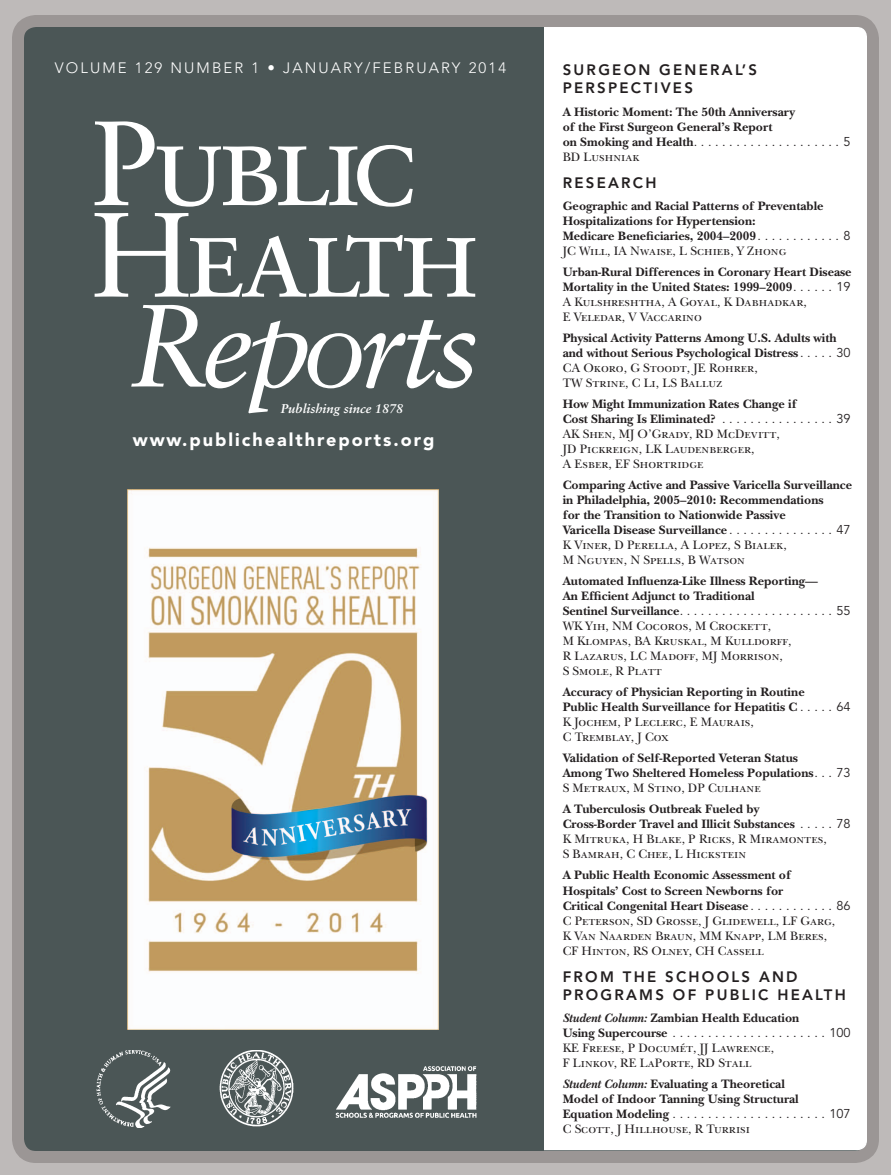
<style>
.page{position:relative;width:891px;height:1175px;background:#fff}
.page>*{position:absolute;margin:0;border:0;box-sizing:border-box;transform-origin:0 0}
.t1{font:120px "Sabon Roman SC";letter-spacing:-.055em;color:#fff}
.t2{font:italic 117px "Sabon";letter-spacing:-.055em;color:#fff}
.Cover-Heads{font:900 18px "Avenir";letter-spacing:.11em;color:#fff}
.Cover-Heads-2{font:800 15px/18px "Avenir";letter-spacing:.15em;color:#231f20}
.t3{font:300 15px "Avenir";letter-spacing:.14em;color:#fff}
.Cover-Article_titles{font:700 12.75px/15px "New Baskerville Std";color:#231f20}
.Cover-Authors{font:12.75px/15px "New Baskerville Std";color:#231f20}
.Cover-Article_titles-2{font:italic 700 12.75px "Sabon";color:#fff}
.s1{font-family:"Avenir";font-weight:400}
.s2{font-style:italic}
</style>
<div class="page">
<div style="left:0;top:0;width:891px;height:1174px;background:#bebab9"></div>
<div style="left:18px;top:21px;width:855px;height:1135px;background:#4b5656;border-radius:18px"></div>
<div style="left:12px;top:15px;width:867px;height:1147px;border:12px solid #9b9695;border-radius:18px"></div>
<div style="left:501px;top:28px;width:365px;height:1121px;background:#fff;border-radius:9px"></div>
<img style="left:220px;top:1050px;width:73px;height:76px">
<img style="left:97px;top:1050px;width:73px;height:77px">
<div style="left:494px;top:27px;width:50px;height:1123px;background:#4b5656"></div>
<img style="left:335px;top:1066px;width:142px;height:52px">
<img style="left:128px;top:489px;width:311px;height:540px">
<p class="t3" style="left:55px;top:59px;width:453px">VOLUME 129 NUMBER 1 • JANUARY/FEBRUARY 2014</p>
<p class="t1" style="left:92px;top:92px;width:328px">Public</p>
<p class="t1" style="left:92px;top:184px;width:390px">Health</p>
<p class="t2" style="left:128px;top:278px;width:354px">Reports</p>
<p class="Cover-Article_titles-2" style="left:281px;top:401px;width:124px">Publishing since 1878</p>
<p class="Cover-Heads" style="left:133px;top:429px;width:303px">www.publichealthreports.org</p>
<p class="Cover-Heads-2" style="left:563px;top:61px;width:196px">SURGEON GENERAL’S<br>PERSPECTIVES</p>
<p class="Cover-Article_titles" style="left:563px;top:104px;width:289px">A Historic Moment: The 50th Anniversary<br>of the First Surgeon General’s Report<br>on Smoking and Health <span class="s1">. . . . . . . . . . . . . . . . . . . . . 5</span></p>
<p class="Cover-Authors" style="left:563px;top:149px;width:78px">BD Lushniak</p>
<p class="Cover-Heads-2" style="left:563px;top:173px;width:95px">RESEARCH</p>
<p class="Cover-Article_titles" style="left:563px;top:199px;width:289px">Geographic and Racial Patterns of Preventable<br>Hospitalizations for Hypertension:<br>Medicare Beneficiaries, 2004–2009 <span class="s1">. . . . . . . . . . . . 8</span></p>
<p class="Cover-Authors" style="left:563px;top:244px;width:225px">JC Will, IA Nwaise, L Schieb, Y Zhong</p>
<p class="Cover-Article_titles" style="left:563px;top:265px;width:290px">Urban-Rural Differences in Coronary Heart Disease<br>Mortality in the United States: 1999–2009 <span class="s1">. . . . . . 19</span></p>
<p class="Cover-Authors" style="left:563px;top:295px;width:246px">A Kulshreshtha, A Goyal, K Dabhadkar,<br>E Veledar, V Vaccarino</p>
<p class="Cover-Article_titles" style="left:563px;top:331px;width:289px">Physical Activity Patterns Among U.S. Adults with and without Serious Psychological Distress <span class="s1">. . . . . 30</span></p>
<p class="Cover-Authors" style="left:563px;top:361px;width:196px">CA Okoro, G Stoodt, JE Rohrer,<br>TW Strine, C Li, LS Balluz</p>
<p class="Cover-Article_titles" style="left:563px;top:397px;width:289px">How Might Immunization Rates Change if<br>Cost Sharing Is Eliminated? <span class="s1">. . . . . . . . . . . . . . . . 39</span></p>
<p class="Cover-Authors" style="left:563px;top:427px;width:219px">AK Shen, MJ O’Grady, RD McDevitt,<br>JD Pickreign, LK Laudenberger,<br>A Esber, EF Shortridge</p>
<p class="Cover-Article_titles" style="left:563px;top:478px;width:291px">Comparing Active and Passive Varicella Surveillance in Philadelphia, 2005–2010: Recommendations<br>for the Transition to Nationwide Passive<br>Varicella Disease Surveillance <span class="s1">. . . . . . . . . . . . . . . 47</span></p>
<p class="Cover-Authors" style="left:563px;top:538px;width:226px">K Viner, D Perella, A Lopez, S Bialek,<br>M Nguyen, N Spells, B Watson</p>
<p class="Cover-Article_titles" style="left:563px;top:574px;width:289px">Automated Influenza-Like Illness Reporting—<br>An Efficient Adjunct to Traditional<br>Sentinel Surveillance <span class="s1">. . . . . . . . . . . . . . . . . . . . . . 55</span></p>
<p class="Cover-Authors" style="left:563px;top:619px;width:230px">WK Yih, NM Cocoros, M Crockett,<br>M Klompas, BA Kruskal, M Kulldorff,<br>R Lazarus, LC Madoff, MJ Morrison,<br>S Smole, R Platt</p>
<p class="Cover-Article_titles" style="left:563px;top:685px;width:289px">Accuracy of Physician Reporting in Routine<br>Public Health Surveillance for Hepatitis C <span class="s1">. . . . . 64</span></p>
<p class="Cover-Authors" style="left:563px;top:715px;width:193px">K Jochem, P Leclerc, E Maurais,<br>C Tremblay, J Cox</p>
<p class="Cover-Article_titles" style="left:563px;top:751px;width:290px">Validation of Self-Reported Veteran Status<br>Among Two Sheltered Homeless Populations <span class="s1">. . . 73</span></p>
<p class="Cover-Authors" style="left:563px;top:781px;width:199px">S Metraux, M Stino, DP Culhane</p>
<p class="Cover-Article_titles" style="left:563px;top:802px;width:289px">A Tuberculosis Outbreak Fueled by<br>Cross-Border Travel and Illicit Substances <span class="s1">. . . . . 78</span></p>
<p class="Cover-Authors" style="left:563px;top:832px;width:266px">K Mitruka, H Blake, P Ricks, R Miramontes,<br>S Bamrah, C Chee, L Hickstein</p>
<p class="Cover-Article_titles" style="left:563px;top:868px;width:289px">A Public Health Economic Assessment of<br>Hospitals’ Cost to Screen Newborns for<br>Critical Congenital Heart Disease <span class="s1">. . . . . . . . . . . . 86</span></p>
<p class="Cover-Authors" style="left:563px;top:913px;width:274px">C Peterson, SD Grosse, J Glidewell, LF Garg,<br>K Van Naarden Braun, MM Knapp, LM Beres,<br>CF Hinton, RS Olney, CH Cassell</p>
<p class="Cover-Heads-2" style="left:563px;top:967px;width:285px">FROM THE SCHOOLS AND<br>PROGRAMS OF PUBLIC HEALTH</p>
<p class="Cover-Article_titles" style="left:563px;top:1010px;width:290px"><span class="s2">Student Column:</span> Zambian Health Education<br>Using Supercourse <span class="s1">. . . . . . . . . . . . . . . . . . . . . . 100</span></p>
<p class="Cover-Authors" style="left:563px;top:1040px;width:213px">KE Freese, P Documét, JJ Lawrence,<br>F Linkov, RE LaPorte, RD Stall</p>
<p class="Cover-Article_titles" style="left:563px;top:1076px;width:290px"><span class="s2">Student Column:</span> Evaluating a Theoretical<br>Model of Indoor Tanning Using Structural<br>Equation Modeling <span class="s1">. . . . . . . . . . . . . . . . . . . . . . 107</span></p>
<p class="Cover-Authors" style="left:563px;top:1121px;width:189px">C Scott, J Hillhouse, R Turrisi</p>
</div>
